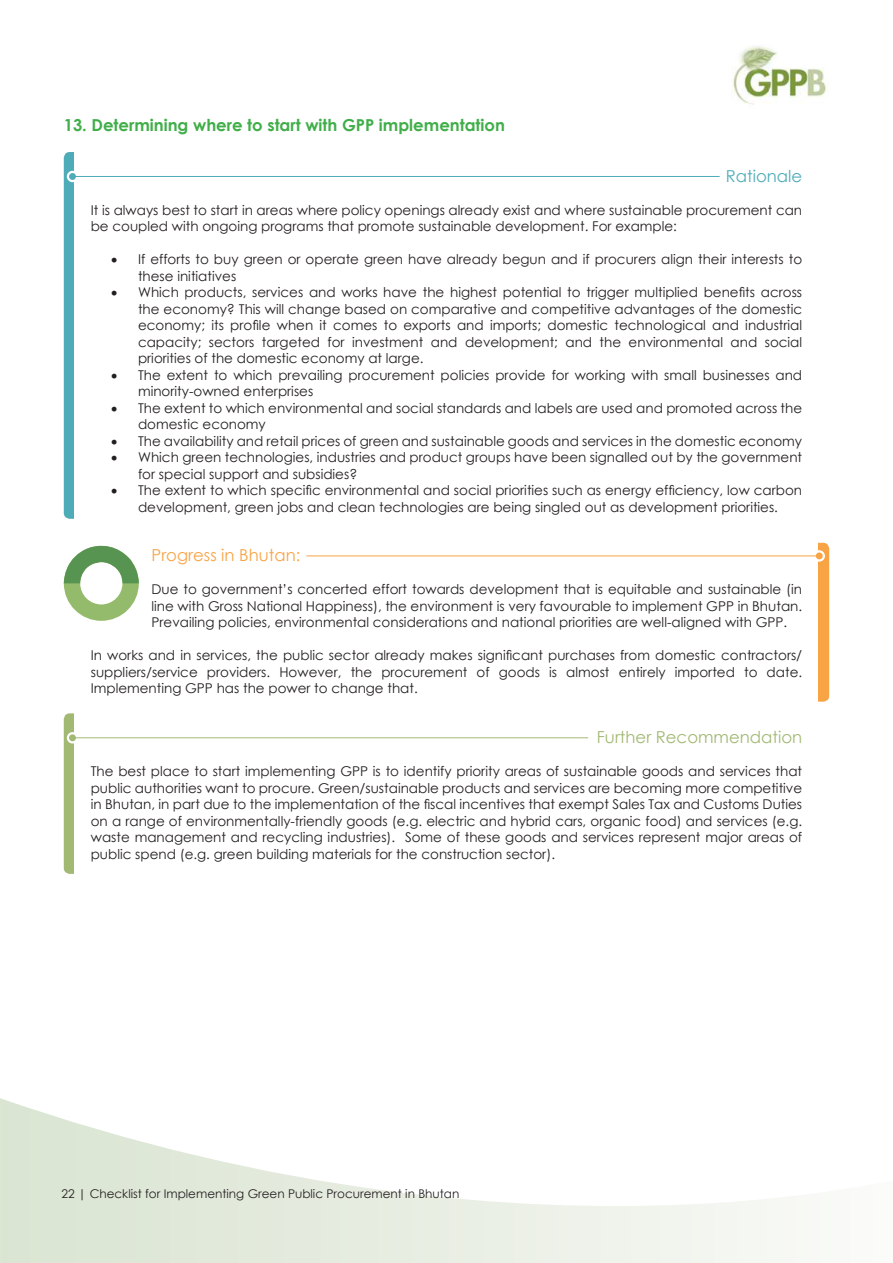
<style>
.page{position:relative;width:893px;height:1263px;background:#fff}
.page>*{position:absolute;margin:0;border:0;box-sizing:border-box;transform-origin:0 0}
.t1{font:700 16.5px "Century Gothic";color:#40ae49}
.t2{font:16.5px "Century Gothic";color:#a2b973}
.t3{font:16.5px "Century Gothic";color:#f8a444}
.t4{font:16.5px "Century Gothic";color:#4eacb8}
.t5{font:13.5px/16.5px "Century Gothic";color:#231f20}
.t6{font:12px "Century Gothic";color:#231f20}
</style>
<div class="page">
<svg style="left:0;top:1098px;width:793px;height:165px"></svg>
<img style="left:733px;top:46px;width:95px;height:58px">
<div style="left:64px;top:713px;width:36px;height:161px;background:#a2b973;border-radius:6px"></div>
<div style="left:67px;top:732px;width:11px;height:11px;border:2px solid #fff;border-radius:50%"></div>
<div style="left:74px;top:708px;width:194px;height:172px;background:#fff"></div>
<div style="left:69px;top:734px;width:7px;height:7px;background:#a2b973;border-radius:50%"></div>
<hr style="left:73px;top:737px;width:515px;height:1px;background:#a2b973">
<div style="left:793px;top:543px;width:36px;height:159px;background:#f8a444;border-radius:6px"></div>
<div style="left:624px;top:538px;width:193px;height:164px;background:#fff"></div>
<div style="left:814px;top:550px;width:11px;height:12px;border:2px solid #fff;border-radius:50%"></div>
<div style="left:816px;top:552px;width:7px;height:7px;background:#f8a444;border-radius:50%"></div>
<hr style="left:306px;top:555px;width:512px;height:1px;background:#f8a444">
<div style="left:64px;top:152px;width:36px;height:367px;background:#4eacb8;border-radius:6px"></div>
<div style="left:67px;top:171px;width:11px;height:11px;border:2px solid #fff;border-radius:50%"></div>
<div style="left:74px;top:147px;width:194px;height:374px;background:#fff"></div>
<div style="left:69px;top:173px;width:7px;height:7px;background:#4eacb8;border-radius:50%"></div>
<hr style="left:73px;top:176px;width:647px;height:1px;background:#4eacb8">
<div style="left:64px;top:546px;width:75px;height:75px;border:16px solid #94bb6b;border-radius:50%"></div>
<svg style="left:64px;top:545px;width:75px;height:38px"></svg>
<p class="t1" style="left:64px;top:113px;width:443px">13. Determining where to start with GPP implementation</p>
<p class="t4" style="left:726px;top:164px;width:78px">Rationale</p>
<p class="t5" style="left:91px;top:202px;width:713px">It is always best to start in areas where policy openings already exist and where sustainable procurement can be coupled with ongoing programs that promote sustainable development. For example:</p>
<p class="t5" style="left:138px;top:251px;width:666px;text-indent:-27px">• If efforts to buy green or operate green have already begun and if procurers align their interests to these initiatives</p>
<p class="t5" style="left:138px;top:284px;width:666px;text-align:justify;text-indent:-27px">• Which products, services and works have the highest potential to trigger multiplied benefits across the economy? This will change based on comparative and competitive advantages of the domestic economy; its profile when it comes to exports and imports; domestic technological and industrial capacity; sectors targeted for investment and development; and the environmental and social priorities of the domestic economy at large.</p>
<p class="t5" style="left:138px;top:367px;width:666px;text-indent:-27px">• The extent to which prevailing procurement policies provide for working with small businesses and minority-owned enterprises</p>
<p class="t5" style="left:138px;top:400px;width:666px;text-indent:-27px">• The extent to which environmental and social standards and labels are used and promoted across the domestic economy</p>
<p class="t5" style="left:111px;top:433px;width:693px">• The availability and retail prices of green and sustainable goods and services in the domestic economy</p>
<p class="t5" style="left:138px;top:449px;width:666px;text-indent:-27px">• Which green technologies, industries and product groups have been signalled out by the government for special support and subsidies?</p>
<p class="t5" style="left:111px;top:482px;width:693px;text-align:center">• The extent to which specific environmental and social priorities such as energy efficiency, low carbon development, green jobs and clean technologies are being singled out as development priorities.</p>
<p class="t3" style="left:152px;top:544px;width:150px">Progress in Bhutan:</p>
<p class="t5" style="left:152px;top:581px;width:652px;text-align:justify">Due to government’s concerted effort towards development that is equitable and sustainable (in line with Gross National Happiness), the environment is very favourable to implement GPP in Bhutan.<br>Prevailing policies, environmental considerations and national priorities are well-aligned with GPP.</p>
<p class="t5" style="left:91px;top:647px;width:713px;text-align:justify">In works and in services, the public sector already makes significant purchases from domestic contractors/ suppliers/service providers. However, the procurement of goods is almost entirely imported to date.<br>Implementing GPP has the power to change that.</p>
<p class="t2" style="left:597px;top:725px;width:207px">Further Recommendation</p>
<p class="t5" style="left:91px;top:763px;width:713px;text-align:justify">The best place to start implementing GPP is to identify priority areas of sustainable goods and services that public authorities want to procure. Green/sustainable products and services are becoming more competitive in Bhutan, in part due to the implementation of the fiscal incentives that exempt Sales Tax and Customs Duties on a range of environmentally-friendly goods (e.g. electric and hybrid cars, organic food) and services (e.g. waste management and recycling industries). Some of these goods and services represent major areas of public spend (e.g. green building materials for the construction sector).</p>
<p class="t6" style="left:62px;top:1185px;width:399px">22 | Checklist for Implementing Green Public Procurement in Bhutan</p>
</div>
